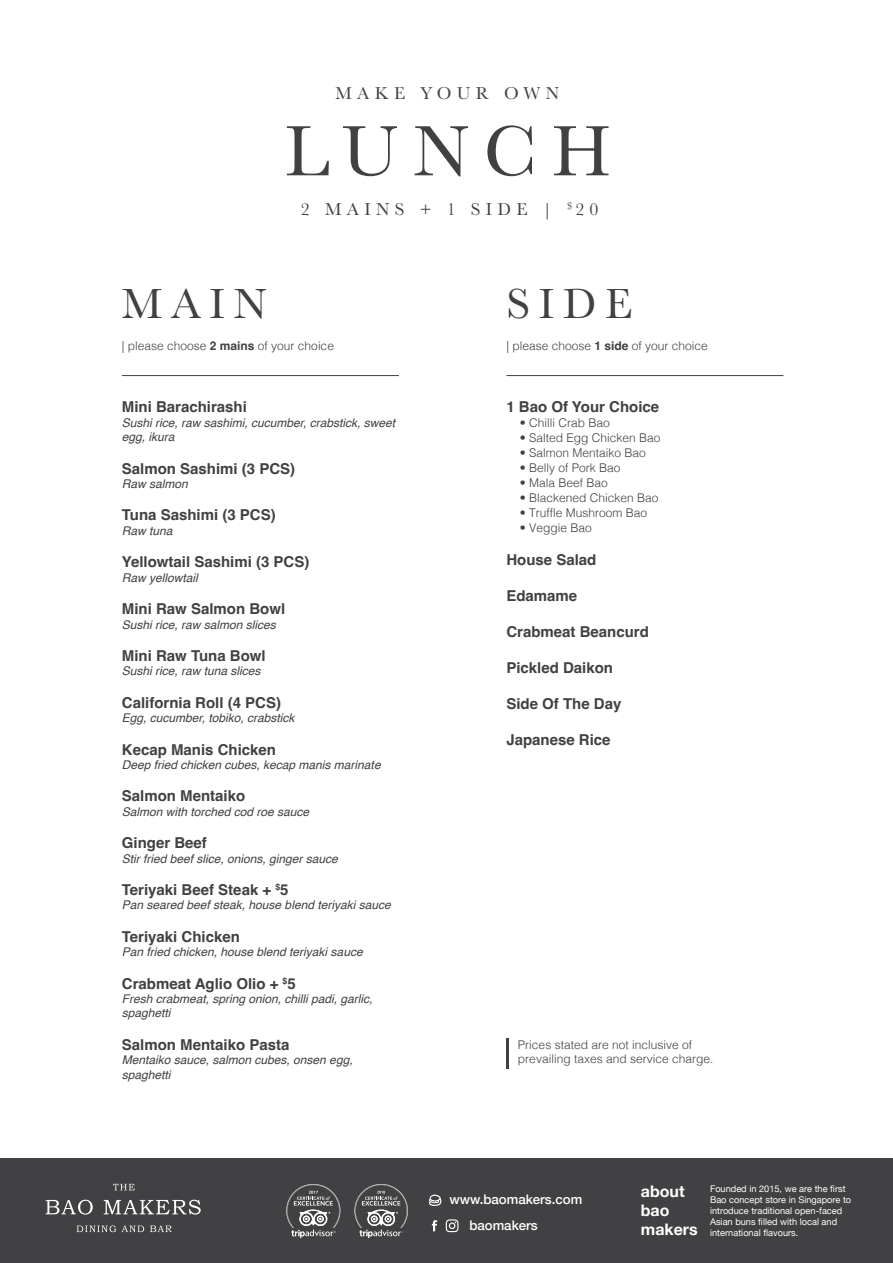
<style>
.page{position:relative;width:893px;height:1263px;background:#fff}
.page>*{position:absolute;margin:0;border:0;box-sizing:border-box;transform-origin:0 0}
.t1{font:73.95px "Baskerville";letter-spacing:.2em;color:#414042}
.t2{font:43.8px "Baskerville";letter-spacing:.2em;color:#414042}
.t3{font:17.85px "Baskerville";letter-spacing:.3em;color:#414042}
.t4{font:700 16.05px/19.2px "Helvetica Neue";color:#fff}
.t5{font:700 15px "Helvetica";color:#414042}
.t6{font:500 13.35px "Helvetica Neue";color:#fff}
.t7{font:italic 12px/14.4px "Helvetica";color:#414042}
.t8{font:300 12px/14.4px "Helvetica";color:#414042}
.t9{font:9.3px/11.1px "Helvetica Neue";color:#fff}
.s1{font-weight:700}
</style>
<div class="page">
<div style="left:0;top:1158px;width:893px;height:105px;background:#414042"></div>
<svg style="left:77px;top:1225px;width:39px;height:7px"></svg>
<svg style="left:122px;top:1225px;width:22px;height:7px"></svg>
<svg style="left:150px;top:1225px;width:22px;height:7px"></svg>
<svg style="left:113px;top:1183px;width:22px;height:7px"></svg>
<svg style="left:46px;top:1200px;width:47px;height:14px"></svg>
<svg style="left:104px;top:1200px;width:97px;height:14px"></svg>
<svg style="left:354px;top:1184px;width:54px;height:54px"></svg>
<svg style="left:286px;top:1184px;width:54px;height:54px"></svg>
<svg style="left:432px;top:1220px;width:5px;height:11px"></svg>
<svg style="left:446px;top:1219px;width:12px;height:13px"></svg>
<svg style="left:429px;top:1194px;width:13px;height:12px"></svg>
<hr style="left:506px;top:1038px;width:3px;height:31px;background:#414042">
<hr style="left:122px;top:375px;width:277px;height:1px;background:#414042">
<hr style="left:506px;top:375px;width:277px;height:1px;background:#414042">
<h3 class="t3" style="left:335px;top:82px;width:225px">MAKE YOUR OWN</h3>
<h1 class="t1" style="left:285px;top:104px;width:328px">LUNCH</h1>
<h3 class="t3" style="left:301px;top:198px;width:299px">2 MAINS + 1 SIDE | <sup>$</sup>20</h3>
<h2 class="t2" style="left:122px;top:276px;width:146px">MAIN</h2>
<h2 class="t2" style="left:506px;top:276px;width:128px">SIDE</h2>
<p class="t8" style="left:122px;top:338px;width:214px">| please choose <span class="s1">2 mains</span> of your choice</p>
<p class="t8" style="left:506px;top:338px;width:203px">| please choose <span class="s1">1 side</span> of your choice</p>
<p class="t5" style="left:122px;top:398px;width:127px">Mini Barachirashi</p>
<p class="t7" style="left:122px;top:416px;width:275px">Sushi rice, raw sashimi, cucumber, crabstick, sweet egg, ikura</p>
<p class="t5" style="left:122px;top:459px;width:175px">Salmon Sashimi (3 PCS)</p>
<p class="t7" style="left:122px;top:477px;width:68px">Raw salmon</p>
<p class="t5" style="left:122px;top:506px;width:155px">Tuna Sashimi (3 PCS)</p>
<p class="t7" style="left:122px;top:524px;width:52px">Raw tuna</p>
<p class="t5" style="left:122px;top:553px;width:189px">Yellowtail Sashimi (3 PCS)</p>
<p class="t7" style="left:122px;top:570px;width:78px">Raw yellowtail</p>
<p class="t5" style="left:122px;top:600px;width:165px">Mini Raw Salmon Bowl</p>
<p class="t7" style="left:122px;top:617px;width:156px">Sushi rice, raw salmon slices</p>
<p class="t5" style="left:122px;top:646px;width:145px">Mini Raw Tuna Bowl</p>
<p class="t7" style="left:122px;top:664px;width:140px">Sushi rice, raw tuna slices</p>
<p class="t5" style="left:122px;top:693px;width:161px">California Roll (4 PCS)</p>
<p class="t7" style="left:122px;top:711px;width:174px">Egg, cucumber, tobiko, crabstick</p>
<p class="t5" style="left:122px;top:740px;width:156px">Kecap Manis Chicken</p>
<p class="t7" style="left:122px;top:758px;width:260px">Deep fried chicken cubes, kecap manis marinate</p>
<p class="t5" style="left:122px;top:787px;width:125px">Salmon Mentaiko</p>
<p class="t7" style="left:122px;top:804px;width:189px">Salmon with torched cod roe sauce</p>
<p class="t5" style="left:122px;top:834px;width:87px">Ginger Beef</p>
<p class="t7" style="left:122px;top:851px;width:218px">Stir fried beef slice, onions, ginger sauce</p>
<p class="t5" style="left:122px;top:880px;width:168px">Teriyaki Beef Steak + <sup>$</sup>5</p>
<p class="t7" style="left:122px;top:898px;width:270px">Pan seared beef steak, house blend teriyaki sauce</p>
<p class="t5" style="left:122px;top:927px;width:120px">Teriyaki Chicken</p>
<p class="t7" style="left:122px;top:945px;width:242px">Pan fried chicken, house blend teriyaki sauce</p>
<p class="t5" style="left:122px;top:974px;width:175px">Crabmeat Aglio Olio + <sup>$</sup>5</p>
<p class="t7" style="left:122px;top:992px;width:252px">Fresh crabmeat, spring onion, chilli padi, garlic, spaghetti</p>
<p class="t5" style="left:122px;top:1035px;width:169px">Salmon Mentaiko Pasta</p>
<p class="t7" style="left:122px;top:1053px;width:232px">Mentaiko sauce, salmon cubes, onsen egg, spaghetti</p>
<p class="t5" style="left:506px;top:398px;width:154px">1 Bao Of Your Choice</p>
<p class="t8" style="left:520px;top:415px;width:92px">• Chilli Crab Bao</p>
<p class="t8" style="left:520px;top:430px;width:142px">• Salted Egg Chicken Bao</p>
<p class="t8" style="left:520px;top:445px;width:128px">• Salmon Mentaiko Bao</p>
<p class="t8" style="left:520px;top:460px;width:102px">• Belly of Pork Bao</p>
<p class="t8" style="left:520px;top:475px;width:90px">• Mala Beef Bao</p>
<p class="t8" style="left:520px;top:490px;width:140px">• Blackened Chicken Bao</p>
<p class="t8" style="left:520px;top:505px;width:129px">• Truffle Mushroom Bao</p>
<p class="t8" style="left:520px;top:520px;width:74px">• Veggie Bao</p>
<p class="t5" style="left:506px;top:550px;width:92px">House Salad</p>
<p class="t5" style="left:506px;top:586px;width:72px">Edamame</p>
<p class="t5" style="left:506px;top:622px;width:144px">Crabmeat Beancurd</p>
<p class="t5" style="left:506px;top:658px;width:108px">Pickled Daikon</p>
<p class="t5" style="left:506px;top:694px;width:117px">Side Of The Day</p>
<p class="t5" style="left:506px;top:730px;width:106px">Japanese Rice</p>
<p class="t8" style="left:518px;top:1036px;width:197px">Prices stated are not inclusive of prevailing taxes and service charge.</p>
<p class="t6" style="left:449px;top:1188px;width:134px">www.baomakers.com</p>
<p class="t9" style="left:710px;top:1184px;width:143px">Founded in 2015, we are the first<br>Bao concept store in Singapore to introduce traditional open-faced<br>Asian buns filled with local and international flavours.</p>
<h3 class="t4" style="left:641px;top:1182px;width:58px">about bao makers</h3>
<p class="t6" style="left:469px;top:1214px;width:70px">baomakers</p>
</div>
